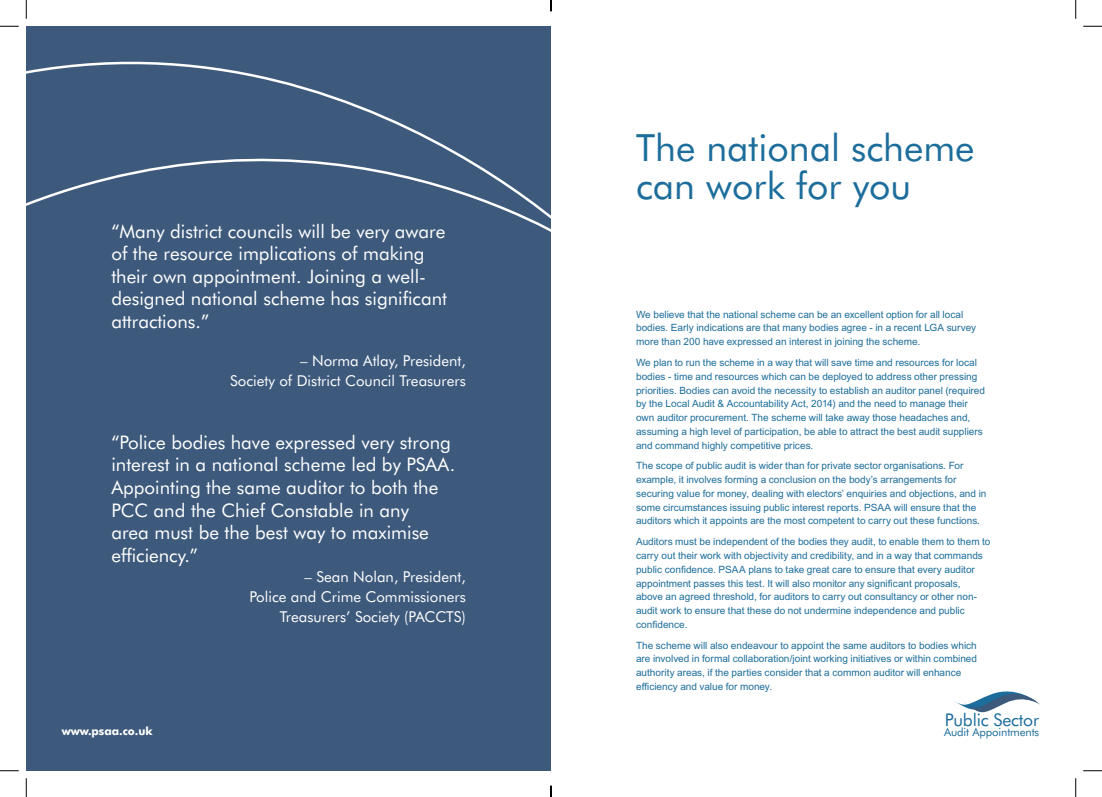
<style>
.page{position:relative;width:1102px;height:797px;background:#fff}
.page>*{position:absolute;margin:0;border:0;box-sizing:border-box;transform-origin:0 0}
.t1{font:37.5px/37.5px "Futura BT";color:#1c6d9b}
.t2{font:18.75px/22.5px "Futura BT";color:#fff}
.t3{font:17.5px "Futura BT";letter-spacing:-.01em;color:#1c6d9b}
.t4{font:15px/20px "Futura BT";color:#fff;text-align:right}
.t5{font:11.38px "Futura BT";letter-spacing:-.01em;color:#1c6d9b}
.t6{font:700 11.25px "Futura BT";color:#fff}
.t7{font:10px/13.8px "Arial SFMT";color:#1c6d9b}
</style>
<div class="page">
<div style="left:26px;top:26px;width:525px;height:744px;background:#3d597b"></div>
<svg style="left:26px;top:61px;width:525px;height:171px"></svg>
<svg style="left:953px;top:691px;width:87px;height:22px"></svg>
<svg style="left:0;top:25px;width:19px;height:2px"></svg>
<svg style="left:1083px;top:25px;width:18px;height:2px"></svg>
<svg style="left:0;top:770px;width:19px;height:1px"></svg>
<svg style="left:1083px;top:770px;width:18px;height:1px"></svg>
<svg style="left:25px;top:0;width:2px;height:19px"></svg>
<svg style="left:25px;top:778px;width:2px;height:19px"></svg>
<svg style="left:1075px;top:0;width:1px;height:19px"></svg>
<svg style="left:1075px;top:778px;width:1px;height:19px"></svg>
<svg style="left:550px;top:785px;width:1px;height:12px"></svg>
<h2 class="t2" style="left:111px;top:219px;width:337px">“Many district councils will be very aware of the resource implications of making their own appointment. Joining a well&shy;designed national scheme has significant attractions.”</h2>
<h3 class="t4" style="left:230px;top:351px;width:237px">– Norma Atlay, President,<br>Society of District Council Treasurers</h3>
<h2 class="t2" style="left:111px;top:431px;width:345px">“Police bodies have expressed very strong interest in a national scheme led by PSAA.<br>Appointing the same auditor to both the PCC and the Chief Constable in any<br>area must be the best way to maximise efficiency.”</h2>
<h3 class="t4" style="left:249px;top:566px;width:218px">– Sean Nolan, President,<br>Police and Crime Commissioners<br>Treasurers’ Society (PACCTS)</h3>
<p class="t6" style="left:62px;top:724px;width:93px">www.psaa.co.uk</p>
<h1 class="t1" style="left:636px;top:129px;width:340px">The national scheme can work for you</h1>
<p class="t7" style="left:636px;top:307px;width:341px">We believe that the national scheme can be an excellent option for all local bodies. Early indications are that many bodies agree - in a recent LGA survey more than 200 have expressed an interest in joining the scheme.</p>
<p class="t7" style="left:636px;top:355px;width:350px">We plan to run the scheme in a way that will save time and resources for local bodies - time and resources which can be deployed to address other pressing priorities. Bodies can avoid the necessity to establish an auditor panel (required by the Local Audit &amp; Accountability Act, 2014) and the need to manage their own auditor procurement. The scheme will take away those headaches and, assuming a high level of participation, be able to attract the best audit suppliers and command highly competitive prices.</p>
<p class="t7" style="left:636px;top:459px;width:352px">The scope of public audit is wider than for private sector organisations. For example, it involves forming a conclusion on the body’s arrangements for securing value for money, dealing with electors’ enquiries and objections, and in some circumstances issuing public interest reports. PSAA will ensure that the auditors which it appoints are the most competent to carry out these functions.</p>
<p class="t7" style="left:636px;top:535px;width:356px">Auditors must be independent of the bodies they audit, to enable them to them to carry out their work with objectivity and credibility, and in a way that commands public confidence. PSAA plans to take great care to ensure that every auditor appointment passes this test. It will also monitor any significant proposals,<br>above an agreed threshold, for auditors to carry out consultancy or other non&shy;audit work to ensure that these do not undermine independence and public confidence.</p>
<p class="t7" style="left:636px;top:638px;width:342px">The scheme will also endeavour to appoint the same auditors to bodies which are involved in formal collaboration/joint working initiatives or within combined authority areas, if the parties consider that a common auditor will enhance efficiency and value for money.</p>
<h3 class="t3" style="left:944px;top:709px;width:96px">Public Sector</h3>
<p class="t5" style="left:944px;top:725px;width:96px">Audit Appointments</p>
</div>
